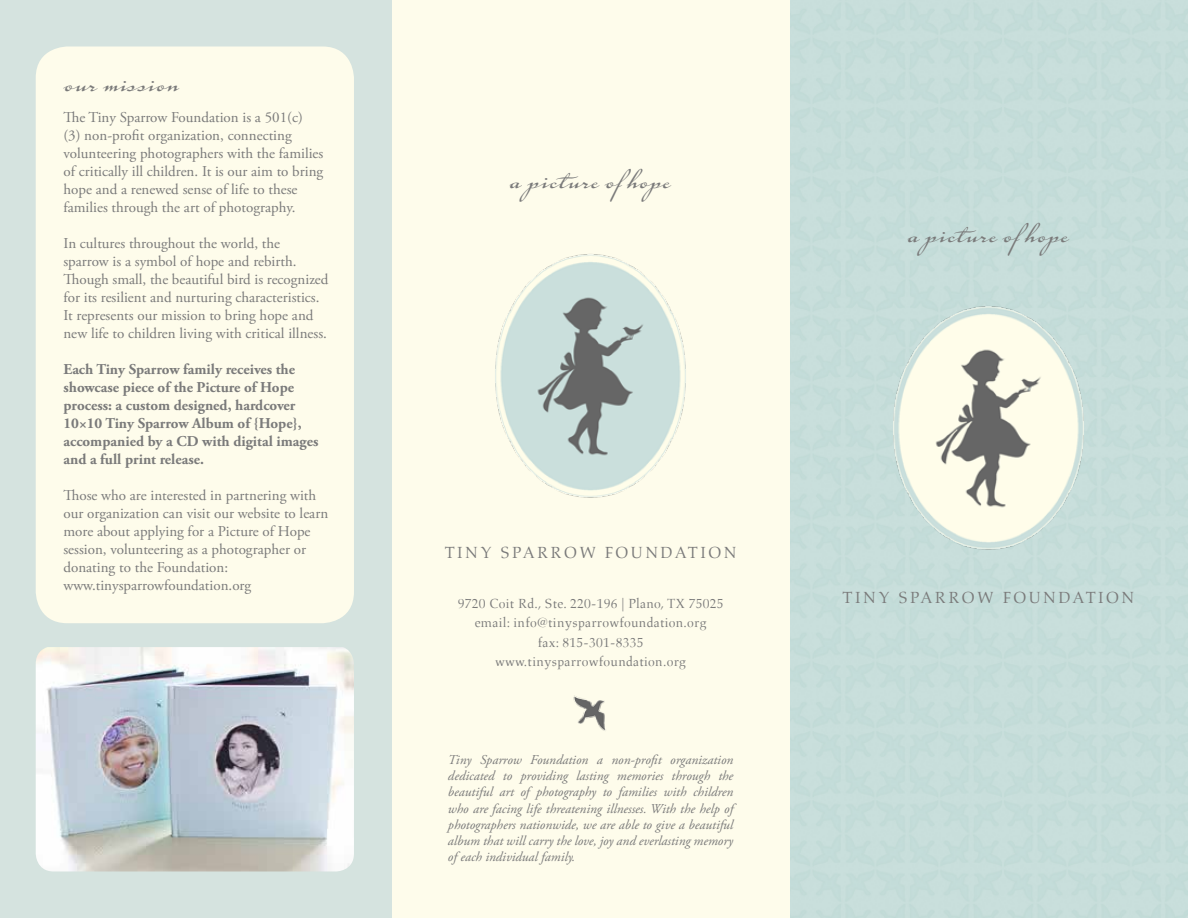
<style>
.page{position:relative;width:1188px;height:918px;background:#fff}
.page>*{position:absolute;margin:0;border:0;box-sizing:border-box;transform-origin:0 0}
.t1{font:22.5px "Tupelo Pro";color:#7a7a7a}
.t2{font:16.5px "Aldus Roman SC";letter-spacing:.15em;color:#7a7a7a}
.t3{font:15px/18px "Adobe Garamond Pro";color:#7a7a7a}
.t4{font:700 15px/18px "Adobe Garamond Pro";color:#7a7a7a}
.t5{font:italic 13.5px/16.2px "Adobe Garamond Pro";color:#7a7a7a;text-align:justify}
.t6{font:13.5px/19.5px "Aldus LT";letter-spacing:.02em;color:#7a7a7a;text-align:center}
</style>
<div class="page">
<div style="left:392px;top:0;width:398px;height:918px;background:#fefceb"></div>
<div style="left:0;top:0;width:392px;height:918px;background:#d5e3df"></div>
<div style="left:36px;top:46px;width:318px;height:577px;background:#fefceb;border-radius:32px"></div>
<img style="left:36px;top:647px;width:318px;height:225px">
<img style="left:495px;top:254px;width:191px;height:244px">
<img style="left:829px;top:275px;width:319px;height:292px">
<img style="left:573px;top:695px;width:33px;height:36px">
<h1 class="t1" style="left:63px;top:70px;width:118px">our mission</h1>
<p class="t3" style="left:63px;top:109px;width:261px">The Tiny Sparrow Foundation is a 501(c) (3) non-profit organization, connecting volunteering photographers with the families of critically ill children. It is our aim to bring hope and a renewed sense of life to these families through the art of photography.</p>
<p class="t3" style="left:63px;top:235px;width:267px">In cultures throughout the world, the sparrow is a symbol of hope and rebirth.<br>Though small, the beautiful bird is recognized for its resilient and nurturing characteristics.<br>It represents our mission to bring hope and new life to children living with critical illness.</p>
<p class="t4" style="left:63px;top:361px;width:256px">Each Tiny Sparrow family receives the showcase piece of the Picture of Hope process: a custom designed, hardcover 10×10 Tiny Sparrow Album of {Hope}, accompanied by a CD with digital images and a full print release.</p>
<p class="t3" style="left:63px;top:487px;width:266px">Those who are interested in partnering with our organization can visit our website to learn more about applying for a Picture of Hope session, volunteering as a photographer or donating to the Foundation: www.tinysparrowfoundation.org</p>
<h1 class="t1" style="left:510px;top:167px;width:163px">a picture ofhope</h1>
<h1 class="t1" style="left:908px;top:221px;width:163px">a picture ofhope</h1>
<p class="t2" style="left:445px;top:543px;width:293px">TINY SPARROW FOUNDATION</p>
<p class="t6" style="left:458px;top:594px;width:267px">9720 Coit Rd., Ste. 220-196 | Plano, TX 75025 email: info@tinysparrowfoundation.org<br>fax: 815-301-8335 www.tinysparrowfoundation.org</p>
<p class="t5" style="left:448px;top:752px;width:287px">Tiny Sparrow Foundation a non-profit organization dedicated to providing lasting memories through the beautiful art of photography to families with children who are facing life threatening illnesses. With the help of photographers nationwide, we are able to give a beautiful album that will carry the love, joy and everlasting memory of each individual family.</p>
<p class="t2" style="left:843px;top:588px;width:293px">TINY SPARROW FOUNDATION</p>
</div>
